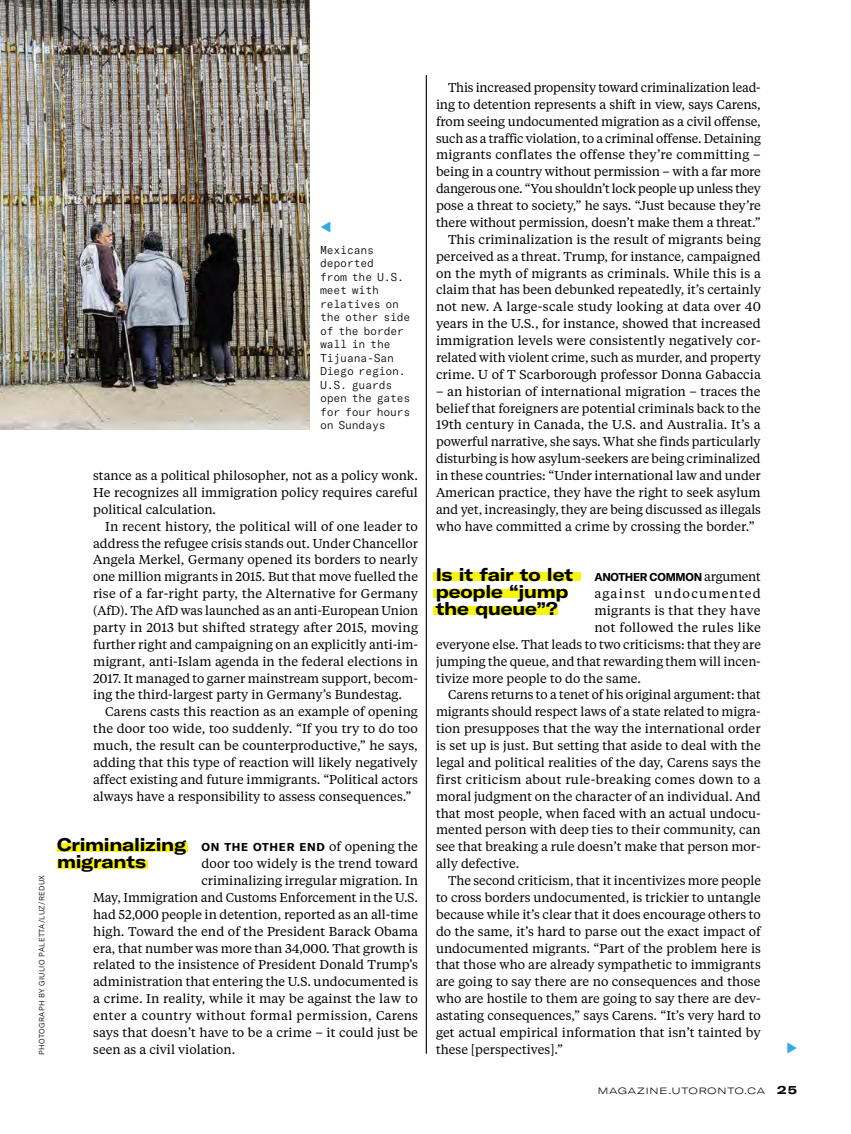
<style>
.page{position:relative;width:851px;height:1134px;background:#fff}
.page>*{position:absolute;margin:0;border:0;box-sizing:border-box;transform-origin:0 0}
.t1{font:700 expanded 18px/16.8px "GT America";letter-spacing:-.01em;color:#000}
.t2{font:12.75px/16.8px "Tiempos Text";color:#000;text-align:justify}
.t3{font:12.75px "Tiempos Text";letter-spacing:.02em;color:#000}
.t4{font:12.75px "Tiempos Text";letter-spacing:.03em;color:#000}
.t5{font:12.75px "Tiempos Text";letter-spacing:.085em;color:#000}
.t6{font:300 11.25px/13.5px "GT America Mono";letter-spacing:-.025em;color:#000}
.t7{font:700 11.25px "GT America";letter-spacing:.065em;color:#000}
.t8{font:700 11.25px "GT America";letter-spacing:-.02em;color:#000}
.t9{font:300 expanded 9px "GT America";letter-spacing:.1em;color:#000}
.t10{font:300 7.5px "GT America";letter-spacing:.05em;color:#000}
.s1{font-family:"Tiempos Text";font-weight:400;font-size:12.75px}
.s2{font-weight:700;font-size:11.25px}
</style>
<div class="page">
<img style="left:0;top:0;width:310px;height:429px">
<hr style="left:426px;top:75px;width:1px;height:979px;background:#000">
<div style="left:57px;top:844px;width:130px;height:8px;background:#f7f410"></div>
<div style="left:57px;top:860px;width:90px;height:9px;background:#f7f410"></div>
<div style="left:433px;top:573px;width:147px;height:8px;background:#f7f410"></div>
<div style="left:433px;top:589px;width:133px;height:9px;background:#f7f410"></div>
<div style="left:433px;top:606px;width:124px;height:8px;background:#f7f410"></div>
<p class="t6" style="left:320px;top:243px;width:92px">Mexicans deported<br>from the U.S. meet with relatives on the other side of the border wall in the<br>Tijuana-San<br>Diego region.<br>U.S. guards open the gates for four hours on Sundays</p>
<p class="t10" style="left:38px;top:1054px;width:181px;rotate:-90deg">PHOTOGRAPH BY GIULIO PALETTA/LUZ/REDUX</p>
<p class="t2" style="left:93px;top:467px;width:326px">stance as a political philosopher, not as a policy wonk.<br>He recognizes all immigration policy requires careful political calculation.</p>
<p class="t2" style="left:93px;top:517px;width:326px;text-indent:12px">In recent history, the political will of one leader to address the refugee crisis stands out. Under Chancellor Angela Merkel, Germany opened its borders to nearly one million migrants in 2015. But that move fuelled the rise of a far-right party, the Alternative for Germany (AfD). The AfD was launched as an anti-European Union party in 2013 but shifted strategy after 2015, moving further right and campaigning on an explicitly anti-im&shy;migrant, anti-Islam agenda in the federal elections in 2017. It managed to garner mainstream support, becom&shy;ing the third-largest party in Germany’s Bundestag.</p>
<p class="t2" style="left:93px;top:703px;width:326px;text-indent:12px">Carens casts this reaction as an example of opening the door too wide, too suddenly. “If you try to do too much, the result can be counterproductive,” he says, adding that this type of reaction will likely negatively affect existing and future immigrants. “Political actors always have a responsibility to assess consequences.”</p>
<p class="t7" style="left:201px;top:840px;width:218px">ON THE OTHER END <span class="s1">of opening the</span></p>
<p class="t2" style="left:201px;top:855px;width:218px">door too widely is the trend toward</p>
<p class="t2" style="left:201px;top:872px;width:218px">criminalizing irregular migration. In</p>
<p class="t2" style="left:93px;top:888px;width:326px">May, Immigration and Customs Enforcement in the U.S.</p>
<p class="t2" style="left:93px;top:905px;width:326px">had 52,000 people in detention, reported as an all-time</p>
<p class="t2" style="left:93px;top:922px;width:326px">high. Toward the end of the President Barack Obama</p>
<p class="t2" style="left:93px;top:939px;width:326px">era, that number was more than 34,000. That growth is</p>
<p class="t2" style="left:93px;top:956px;width:326px">related to the insistence of President Donald Trump’s</p>
<p class="t2" style="left:93px;top:973px;width:326px">administration that entering the U.S. undocumented is</p>
<p class="t2" style="left:93px;top:990px;width:326px">a crime. In reality, while it may be against the law to</p>
<p class="t4" style="left:93px;top:1007px;width:326px">enter a country without formal permission, Carens</p>
<p class="t2" style="left:93px;top:1023px;width:326px">says that doesn’t have to be a crime – it could just be</p>
<p class="t2" style="left:93px;top:1040px;width:144px">seen as a civil violation.</p>
<h1 class="t1" style="left:57px;top:836px;width:131px">Criminalizing migrants</h1>
<p class="t2" style="left:436px;top:78px;width:326px;text-align:right">This increased propensity toward criminalization lead&shy;ing to detention represents a shift in view, says Carens, from seeing undocumented migration as a civil offense, such as a traffic violation, to a criminal offense. Detaining migrants conflates the offense they’re committing – being in a country without permission – with a far more dangerous one. “You shouldn’t lock people up unless they pose a threat to society,” he says. “Just because they’re there without permission, doesn’t make them a threat.” This criminalization is the result of migrants being perceived as a threat. Trump, for instance, campaigned on the myth of migrants as criminals. While this is a claim that has been debunked repeatedly, it’s certainly not new. A large-scale study looking at data over 40 years in the U.S., for instance, showed that increased immigration levels were consistently negatively cor&shy;related with violent crime, such as murder, and property crime. U of T Scarborough professor Donna Gabaccia</p>
<p class="t2" style="left:436px;top:382px;width:326px">– an historian of international migration – traces the belief that foreigners are potential criminals back to the 19th century in Canada, the U.S. and Australia. It’s a powerful narrative, she says. What she finds particularly disturbing is how asylum-seekers are being criminalized in these countries: “Under international law and under American practice, they have the right to seek asylum and yet, increasingly, they are being discussed as illegals who have committed a crime by crossing the border.”</p>
<p class="t8" style="left:594px;top:570px;width:168px">ANOTHER COMMON <span class="s1">argument</span></p>
<p class="t5" style="left:594px;top:585px;width:168px">against undocumented</p>
<p class="t2" style="left:594px;top:602px;width:168px">migrants is that they have</p>
<p class="t3" style="left:594px;top:619px;width:168px">not followed the rules like</p>
<p class="t2" style="left:436px;top:635px;width:326px">everyone else. That leads to two criticisms: that they are</p>
<p class="t2" style="left:436px;top:652px;width:326px">jumping the queue, and that rewarding them will incen-</p>
<p class="t2" style="left:436px;top:669px;width:207px">tivize more people to do the same.</p>
<p class="t2" style="left:448px;top:686px;width:314px">Carens returns to a tenet of his original argument: that</p>
<p class="t2" style="left:436px;top:703px;width:326px">migrants should respect laws of a state related to migra-</p>
<p class="t2" style="left:436px;top:720px;width:326px">tion presupposes that the way the international order</p>
<p class="t2" style="left:436px;top:737px;width:326px">is set up is just. But setting that aside to deal with the</p>
<p class="t2" style="left:436px;top:753px;width:326px">legal and political realities of the day, Carens says the</p>
<p class="t3" style="left:436px;top:771px;width:326px">first criticism about rule-breaking comes down to a</p>
<p class="t2" style="left:436px;top:787px;width:326px">moral judgment on the character of an individual. And</p>
<p class="t2" style="left:436px;top:804px;width:326px">that most people, when faced with an actual undocu-</p>
<p class="t2" style="left:436px;top:821px;width:326px">mented person with deep ties to their community, can</p>
<p class="t2" style="left:436px;top:838px;width:326px">see that breaking a rule doesn’t make that person mor-</p>
<p class="t2" style="left:436px;top:855px;width:85px">ally defective.</p>
<p class="t2" style="left:448px;top:872px;width:314px">The second criticism, that it incentivizes more people</p>
<p class="t2" style="left:436px;top:888px;width:326px">to cross borders undocumented, is trickier to untangle</p>
<p class="t2" style="left:436px;top:905px;width:326px">because while it’s clear that it does encourage others to</p>
<p class="t2" style="left:436px;top:922px;width:326px">do the same, it’s hard to parse out the exact impact of</p>
<p class="t2" style="left:436px;top:939px;width:326px">undocumented migrants. “Part of the problem here is</p>
<p class="t2" style="left:436px;top:956px;width:326px">that those who are already sympathetic to immigrants</p>
<p class="t2" style="left:436px;top:973px;width:326px">are going to say there are no consequences and those</p>
<p class="t2" style="left:436px;top:990px;width:326px">who are hostile to them are going to say there are dev-</p>
<p class="t2" style="left:436px;top:1007px;width:326px">astating consequences,” says Carens. “It’s very hard to</p>
<p class="t2" style="left:436px;top:1023px;width:326px">get actual empirical information that isn’t tainted by</p>
<p class="t2" style="left:436px;top:1040px;width:128px">these [perspectives].”</p>
<h1 class="t1" style="left:435px;top:566px;width:139px">Is it fair to let people “jump the queue”?</h1>
<p class="t9" style="left:597px;top:1086px;width:201px">MAGAZINE.UTORONTO.CA <span class="s2">25</span></p>
</div>
